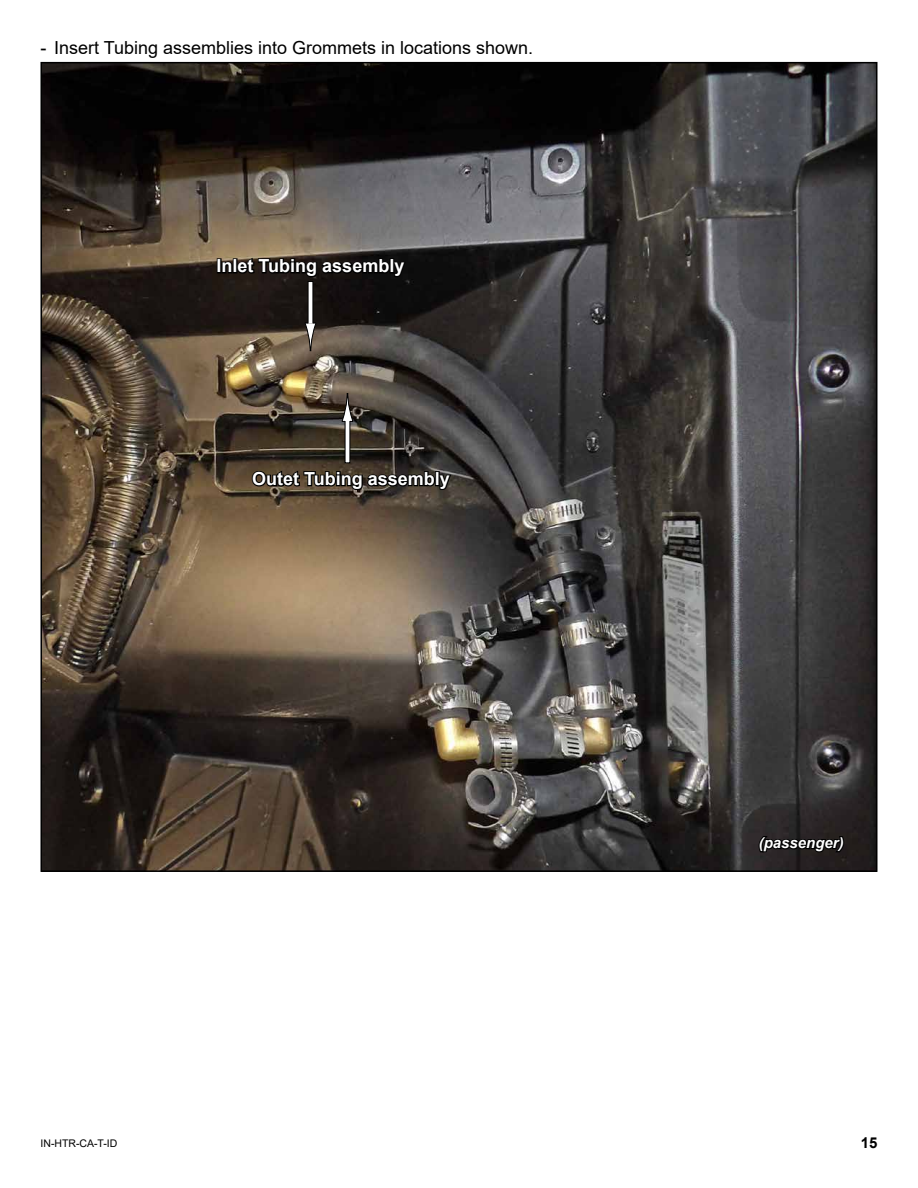
<style>
.page{position:relative;width:918px;height:1188px;background:#fff}
.page>*{position:absolute;margin:0;border:0;box-sizing:border-box;transform-origin:0 0}
.t1{font:18px "Arial";color:#000}
.t2{font:700 18px "Arial";color:#fff}
.t3{font:italic 700 15px "Arial";color:#fff}
.t4{font:700 15px "Arial";color:#000}
.t5{font:10.5px "Arial";color:#000}
</style>
<div class="page">
<img style="left:43px;top:65px;width:832px;height:804px">
<div style="left:217px;top:258px;width:5px;height:15px;border:2px solid #000"></div>
<svg style="left:221px;top:253px;width:186px;height:26px;background:#1e1915"></svg>
<svg style="left:250px;top:466px;width:203px;height:26px;background:#312a20"></svg>
<div style="left:308px;top:282px;width:5px;height:41px;background:#fff"></div>
<svg style="left:304px;top:322px;width:13px;height:29px"></svg>
<div style="left:345px;top:421px;width:5px;height:42px;background:#fff"></div>
<svg style="left:341px;top:394px;width:13px;height:28px"></svg>
<svg style="left:757px;top:823px;width:89px;height:31px;background:#1b1819"></svg>
<p class="t1" style="left:40px;top:35px;width:494px">- Insert Tubing assemblies into Grommets in locations shown.</p>
<p class="t2" style="left:217px;top:253px;width:189px">Inlet Tubing assembly</p>
<p class="t2" style="left:252px;top:466px;width:199px">Outet Tubing assembly</p>
<p class="t3" style="left:759px;top:833px;width:87px">(passenger)</p>
<p class="t5" style="left:40px;top:1136px;width:78px">IN-HTR-CA-T-ID</p>
<p class="t4" style="left:861px;top:1132px;width:18px">15</p>
</div>
